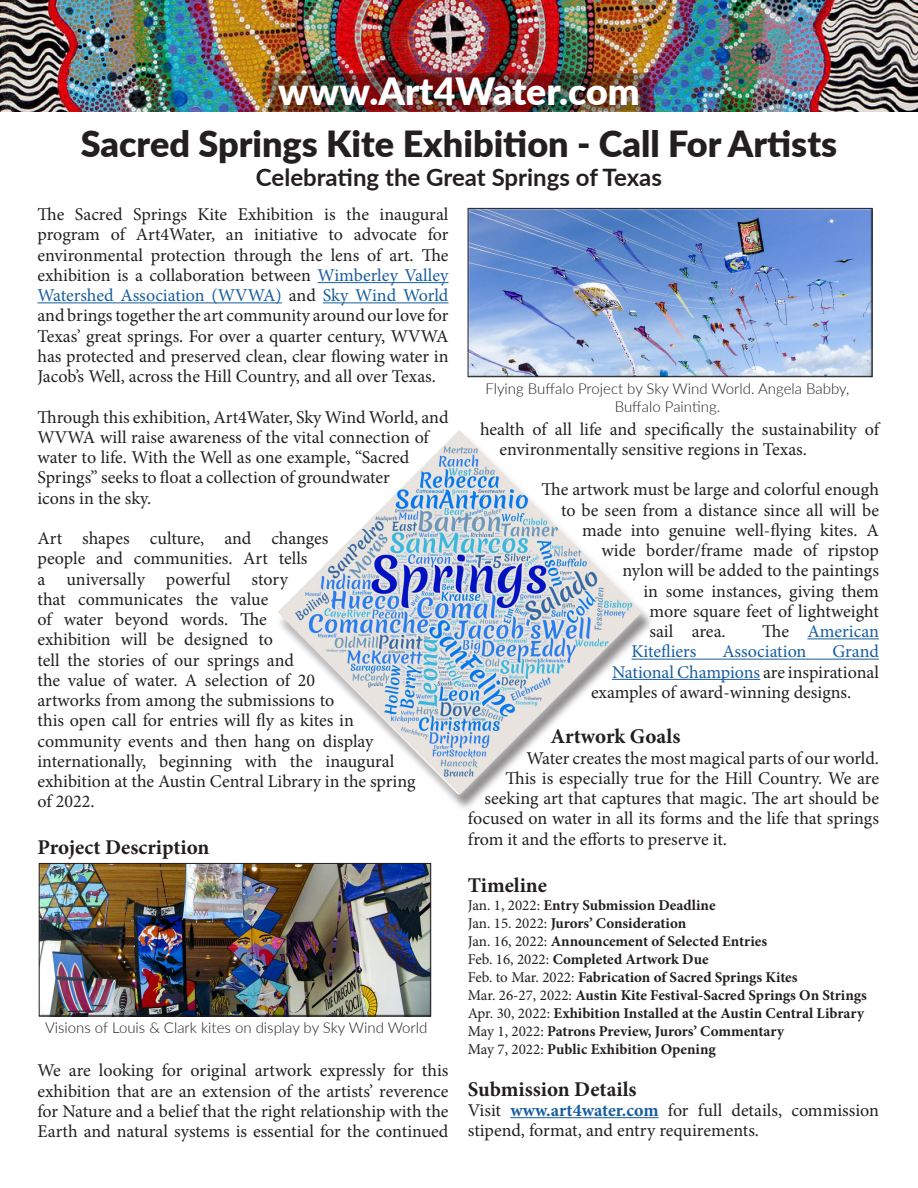
<style>
.page{position:relative;width:918px;height:1188px;background:#fff}
.page>*{position:absolute;margin:0;border:0;box-sizing:border-box;transform-origin:0 0}
.t1{font:900 37.5px "Lato";color:#fff}
.t2{font:900 36px "Lato";color:#231f20}
.t3{font:700 24px "Lato";color:#231f20}
.t4{font:700 21px "Minion Pro";color:#231f20}
.t5{font:18px/20.2px "Minion Pro";color:#231f20}
.t6{font:18px "Minion Pro";letter-spacing:-.005em;color:#175d9e}
.t7{font:700 15px "Minion Pro";color:#231f20}
.t8{font:300 15px/18px "Lato";color:#231f20;text-align:center}
.s1{color:#175d9e}
.s2{color:#231f20}
.s3{font-weight:400}
.s4{font-weight:700;color:#175d9e}
</style>
<div class="page">
<hr style="left:318px;top:282px;width:131px;height:1px;background:#175d9e">
<hr style="left:38px;top:302px;width:244px;height:1px;background:#175d9e">
<hr style="left:323px;top:302px;width:126px;height:1px;background:#175d9e">
<hr style="left:807px;top:638px;width:72px;height:1px;background:#175d9e">
<hr style="left:632px;top:659px;width:247px;height:1px;background:#175d9e">
<hr style="left:612px;top:679px;width:148px;height:1px;background:#175d9e">
<hr style="left:510px;top:1117px;width:149px;height:1px;background:#175d9e">
<img style="left:0;top:0;width:918px;height:112px">
<div style="left:277px;top:433px;width:378px;height:378px;background:#fff"></div>
<img style="left:278px;top:430px;width:364px;height:364px">
<div style="left:468px;top:208px;width:404px;height:169px;background:#231f20;opacity:.5"></div>
<div style="left:39px;top:863px;width:392px;height:153px;background:#231f20;opacity:.5"></div>
<img style="left:273px;top:76px;width:374px;height:33px">
<div style="left:270px;top:73px;width:380px;height:39px;border:2px solid #231f20"></div>
<div style="left:39px;top:863px;width:392px;height:153px;border:1px solid #231f20"></div>
<div style="left:468px;top:208px;width:404px;height:169px;border:1px solid #231f20"></div>
<p class="t1" style="left:278px;top:63px;width:363px">www.Art4Water.com</p>
<p class="t2" style="left:81px;top:117px;width:758px">Sacred Springs Kite Exhibition - Call For Artists</p>
<p class="t3" style="left:256px;top:159px;width:407px">Celebrating the Great Springs of Texas</p>
<p class="t5" style="left:38px;top:204px;width:413px;text-align:justify">The Sacred Springs Kite Exhibition is the inaugural program of Art4Water, an initiative to advocate for environmental protection through the lens of art. The exhibition is a collaboration between <span class="s1">Wimberley Valley Watershed Association (WVWA)</span> and <span class="s1">Sky Wind World </span>and brings together the art community around our love for Texas’ great springs. For over a quarter century, WVWA has protected and preserved clean, clear flowing water in Jacob’s Well, across the Hill Country, and all over Texas.</p>
<p class="t5" style="left:38px;top:407px;width:413px">Through this exhibition, Art4Water, Sky Wind World, and WVWA will raise awareness of the vital connection of water to life. With the Well as one example, “Sacred Springs” seeks to float a collection of groundwater<br>icons in the sky.</p>
<p class="t5" style="left:38px;top:528px;width:380px">Art shapes culture, and changes<br>people and communities. Art tells<br>a universally powerful story<br>that communicates the value<br>of water beyond words. The<br>exhibition will be designed to<br>tell the stories of our springs and<br>the value of water. A selection of 20<br>artworks from among the submissions to<br>this open call for entries will fly as kites in community events and then hang on display internationally, beginning with the inaugural exhibition at the Austin Central Library in the spring of 2022.</p>
<p class="t4" style="left:38px;top:832px;width:173px">Project Description</p>
<p class="t8" style="left:45px;top:1018px;width:384px">Visions of Louis &amp; Clark kites on display by Sky Wind World</p>
<p class="t5" style="left:38px;top:1060px;width:413px;text-align:justify">We are looking for original artwork expressly for this exhibition that are an extension of the artists’ reverence for Nature and a belief that the right relationship with the Earth and natural systems is essential for the continued</p>
<p class="t8" style="left:486px;top:379px;width:365px">Flying Buffalo Project by Sky Wind World. Angela Babby,<br>Buffalo Painting.</p>
<p class="t5" style="left:500px;top:419px;width:381px;text-indent:-20px">health of all life and specifically the sustainability of environmentally sensitive regions in Texas.</p>
<p class="t5" style="left:542px;top:480px;width:339px">The artwork must be large and colorful enough</p>
<p class="t5" style="left:561px;top:500px;width:320px">to be seen from a distance since all will be</p>
<p class="t5" style="left:582px;top:520px;width:299px">made into genuine well-flying kites. A</p>
<p class="t5" style="left:602px;top:540px;width:279px">wide border/frame made of ripstop</p>
<p class="t5" style="left:622px;top:561px;width:258px">nylon will be added to the paintings</p>
<p class="t5" style="left:644px;top:581px;width:237px">in some instances, giving them</p>
<p class="t5" style="left:650px;top:601px;width:231px">more square feet of lightweight</p>
<p class="t5" style="left:650px;top:621px;width:78px">sail area.</p>
<p class="t6" style="left:762px;top:619px;width:118px"><span class="s2">The</span> American</p>
<p class="t6" style="left:632px;top:640px;width:66px">Kitefliers</p>
<p class="t6" style="left:722px;top:640px;width:86px">Association</p>
<p class="t6" style="left:833px;top:640px;width:48px">Grand</p>
<p class="t6" style="left:612px;top:660px;width:269px">National Champions <span class="s2">are inspirational</span></p>
<p class="t5" style="left:591px;top:682px;width:262px">examples of award-winning designs.</p>
<p class="t4" style="left:550px;top:722px;width:131px">Artwork Goals</p>
<p class="t5" style="left:526px;top:748px;width:354px">Water creates the most magical parts of our world.</p>
<p class="t5" style="left:506px;top:768px;width:375px">This is especially true for the Hill Country. We are</p>
<p class="t5" style="left:484px;top:788px;width:396px">seeking art that captures that magic. The art should be</p>
<p class="t5" style="left:468px;top:808px;width:413px">focused on water in all its forms and the life that springs</p>
<p class="t5" style="left:468px;top:829px;width:261px">from it and the efforts to preserve it.</p>
<p class="t4" style="left:468px;top:871px;width:81px">Timeline</p>
<p class="t7" style="left:468px;top:895px;width:249px"><span class="s3">Jan. 1, 2022:</span> Entry Submission Deadline</p>
<p class="t7" style="left:468px;top:913px;width:220px"><span class="s3">Jan. 15. 2022:</span> Jurors’ Consideration</p>
<p class="t7" style="left:468px;top:931px;width:301px"><span class="s3">Jan. 16, 2022:</span> Announcement of Selected Entries</p>
<p class="t7" style="left:468px;top:949px;width:242px"><span class="s3">Feb. 16, 2022:</span> Completed Artwork Due</p>
<p class="t7" style="left:468px;top:967px;width:331px"><span class="s3">Feb. to Mar. 2022:</span> Fabrication of Sacred Springs Kites</p>
<p class="t7" style="left:468px;top:985px;width:401px"><span class="s3">Mar. 26-27, 2022:</span> Austin Kite Festival-Sacred Springs On Strings</p>
<p class="t7" style="left:468px;top:1003px;width:398px"><span class="s3">Apr. 30, 2022:</span> Exhibition Installed at the Austin Central Library</p>
<p class="t7" style="left:468px;top:1021px;width:318px"><span class="s3">May 1, 2022:</span> Patrons Preview, Jurors’ Commentary</p>
<p class="t7" style="left:468px;top:1039px;width:249px"><span class="s3">May 7, 2022:</span> Public Exhibition Opening</p>
<p class="t4" style="left:468px;top:1074px;width:170px">Submission Details</p>
<p class="t5" style="left:468px;top:1100px;width:413px">Visit <span class="s4">www.art4water.com</span> for full details, commission stipend, format, and entry requirements.</p>
</div>
